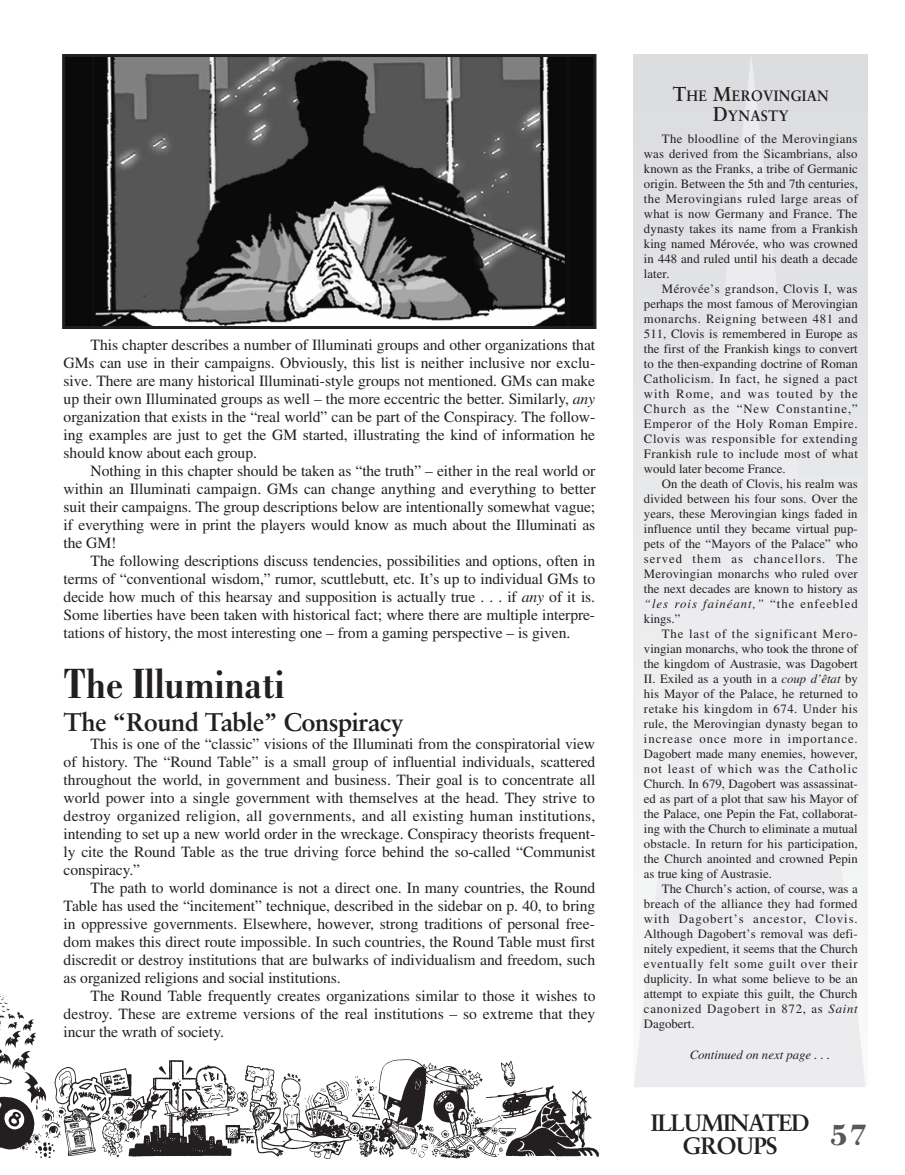
<style>
.page{position:relative;width:905px;height:1175px;background:#fff}
.page>*{position:absolute;margin:0;border:0;box-sizing:border-box;transform-origin:0 0}
.t1{font:700 condensed 45px "Bodoni";color:#231f20}
.t2{font:700 30px "Bodoni Old Face BE";color:#57585a}
.t3{font:700 25.5px "Sabon";letter-spacing:-.02em;color:#231f20}
.t4{font:700 23.7px/22.5px "Sabon";letter-spacing:-.055em;color:#231f20;text-align:center}
.t5{font:15.6px/18px "Times";letter-spacing:-.005em;color:#231f20;text-align:justify}
.t6{font:700 15.15px/19.5px "Sabon";letter-spacing:.02em;color:#231f20;text-align:center;scale:.93 1}
.t7{font:12.75px/15px "Times";color:#231f20;text-align:justify}
.t8{font:italic 12.75px "Times";color:#231f20}
.s1{font-style:italic}
.s2{font-size:20.1px}
</style>
<div class="page">
<img style="left:66px;top:58px;width:526px;height:267px">
<div style="left:62px;top:54px;width:534px;height:275px;border:3px solid #231f20"></div>
<svg style="left:633px;top:54px;width:232px;height:1033px;background:#e8e9ea"></svg>
<img style="left:0;top:994px;width:599px;height:165px">
<p class="t5" style="left:64px;top:337px;width:533px;text-indent:27px">This chapter describes a number of Illuminati groups and other organizations that GMs can use in their campaigns. Obviously, this list is neither inclusive nor exclu&shy;sive. There are many historical Illuminati-style groups not mentioned. GMs can make up their own Illuminated groups as well – the more eccentric the better. Similarly, <span class="s1">any </span>organization that exists in the “real world” can be part of the Conspiracy. The follow&shy;ing examples are just to get the GM started, illustrating the kind of information he should know about each group.</p>
<p class="t5" style="left:64px;top:463px;width:533px;text-indent:27px">Nothing in this chapter should be taken as “the truth” – either in the real world or within an Illuminati campaign. GMs can change anything and everything to better suit their campaigns. The group descriptions below are intentionally somewhat vague; if everything were in print the players would know as much about the Illuminati as the GM!</p>
<p class="t5" style="left:64px;top:553px;width:533px;text-indent:27px">The following descriptions discuss tendencies, possibilities and options, often in terms of “conventional wisdom,” rumor, scuttlebutt, etc. It’s up to individual GMs to decide how much of this hearsay and supposition is actually true . . . if <span class="s1">any</span> of it is.<br>Some liberties have been taken with historical fact; where there are multiple interpre&shy;tations of history, the most interesting one – from a gaming perspective – is given.</p>
<h1 class="t1" style="left:64px;top:669px;width:223px">The Illuminati</h1>
<h3 class="t3" style="left:64px;top:712px;width:341px">The “Round Table” Conspiracy</h3>
<p class="t5" style="left:64px;top:736px;width:533px;text-indent:27px">This is one of the “classic” visions of the Illuminati from the conspiratorial view of history. The “Round Table” is a small group of influential individuals, scattered throughout the world, in government and business. Their goal is to concentrate all world power into a single government with themselves at the head. They strive to destroy organized religion, all governments, and all existing human institutions, intending to set up a new world order in the wreckage. Conspiracy theorists frequent&shy;ly cite the Round Table as the true driving force behind the so-called “Communist conspiracy.”</p>
<p class="t5" style="left:64px;top:880px;width:533px;text-indent:27px">The path to world dominance is not a direct one. In many countries, the Round Table has used the “incitement” technique, described in the sidebar on p. 40, to bring in oppressive governments. Elsewhere, however, strong traditions of personal free&shy;dom makes this direct route impossible. In such countries, the Round Table must first discredit or destroy institutions that are bulwarks of individualism and freedom, such as organized religions and social institutions.</p>
<p class="t5" style="left:64px;top:988px;width:533px;text-indent:27px">The Round Table frequently creates organizations similar to those it wishes to destroy. These are extreme versions of the real institutions – so extreme that they incur the wrath of society.</p>
<p class="t6" style="left:672px;top:87px;width:169px"><span class="s2">T</span>HE <span class="s2">M</span>EROVINGIAN<br><span class="s2">D</span>YNASTY</p>
<p class="t7" style="left:644px;top:133px;width:215px;text-indent:18px">The bloodline of the Merovingians was derived from the Sicambrians, also known as the Franks, a tribe of Germanic origin. Between the 5th and 7th centuries, the Merovingians ruled large areas of what is now Germany and France. The dynasty takes its name from a Frankish king named Mérovée, who was crowned in 448 and ruled until his death a decade later.</p>
<p class="t7" style="left:644px;top:283px;width:215px;text-indent:18px">Mérovée’s grandson, Clovis I, was perhaps the most famous of Merovingian monarchs. Reigning between 481 and 511, Clovis is remembered in Europe as the first of the Frankish kings to convert to the then-expanding doctrine of Roman Catholicism. In fact, he signed a pact with Rome, and was touted by the Church as the “New Constantine,” Emperor of the Holy Roman Empire.<br>Clovis was responsible for extending Frankish rule to include most of what would later become France.</p>
<p class="t7" style="left:644px;top:478px;width:215px;text-indent:18px">On the death of Clovis, his realm was divided between his four sons. Over the years, these Merovingian kings faded in influence until they became virtual pup&shy;pets of the “Mayors of the Palace” who served them as chancellors. The Merovingian monarchs who ruled over the next decades are known to history as <span class="s1">“les rois fainéant,”</span> “the enfeebled kings.”</p>
<p class="t7" style="left:644px;top:628px;width:215px;text-indent:18px">The last of the significant Mero&shy;vingian monarchs, who took the throne of the kingdom of Austrasie, was Dagobert II. Exiled as a youth in a <span class="s1">coup d’êtat</span> by his Mayor of the Palace, he returned to retake his kingdom in 674. Under his rule, the Merovingian dynasty began to increase once more in importance.<br>Dagobert made many enemies, however, not least of which was the Catholic Church. In 679, Dagobert was assassinat&shy;ed as part of a plot that saw his Mayor of the Palace, one Pepin the Fat, collaborat&shy;ing with the Church to eliminate a mutual obstacle. In return for his participation, the Church anointed and crowned Pepin as true king of Austrasie.</p>
<p class="t7" style="left:644px;top:883px;width:215px;text-indent:18px">The Church’s action, of course, was a breach of the alliance they had formed with Dagobert’s ancestor, Clovis.<br>Although Dagobert’s removal was defi&shy;nitely expedient, it seems that the Church eventually felt some guilt over their duplicity. In what some believe to be an attempt to expiate this guilt, the Church canonized Dagobert in 872, as <span class="s1">Saint </span>Dagobert.</p>
<p class="t8" style="left:689px;top:1049px;width:142px">Continued on next page . . .</p>
<h3 class="t4" style="left:650px;top:1113px;width:160px">ILLUMINATED<br>GROUPS</h3>
<h2 class="t2" style="left:830px;top:1123px;width:39px">57</h2>
</div>
